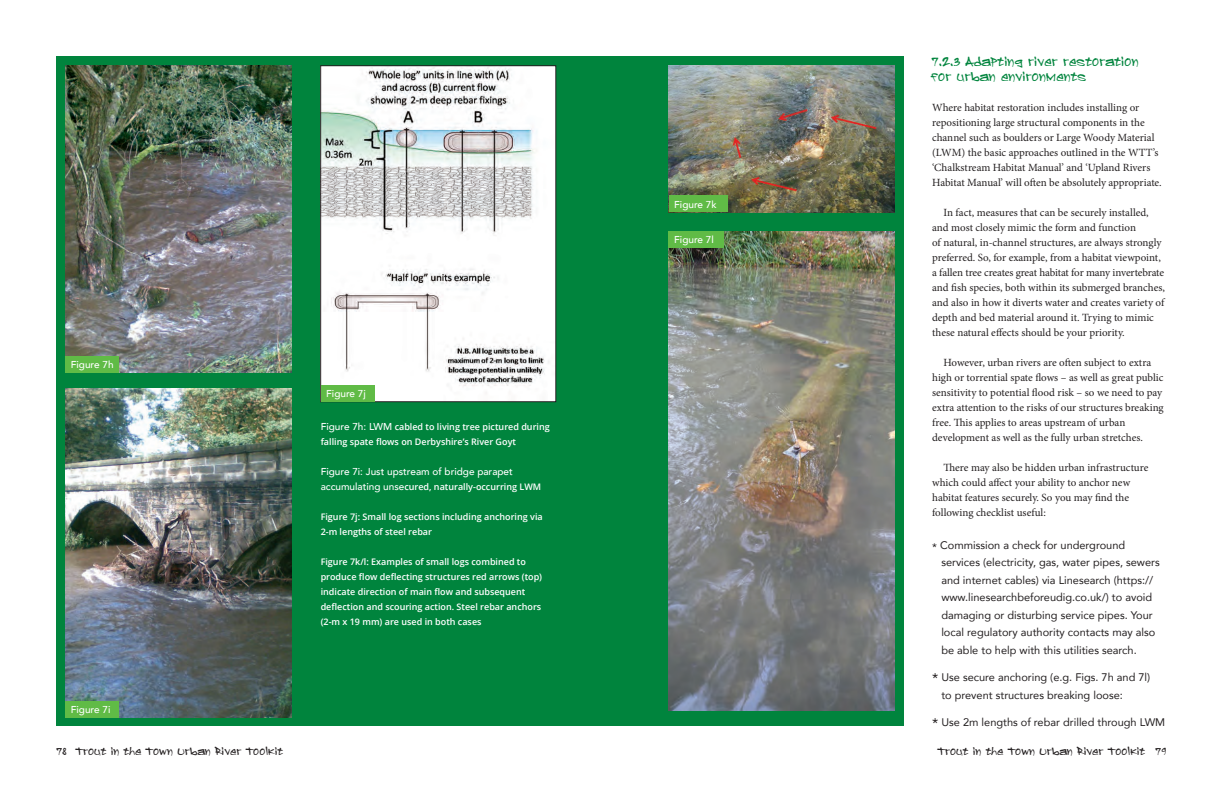
<style>
.page{position:relative;width:1224px;height:792px;background:#fff}
.page>*{position:absolute;margin:0;border:0;box-sizing:border-box;transform-origin:0 0}
.bodycopy{font:12px/15px "Sprayerz";letter-spacing:.15em;color:#00843d}
.bodycopy-2{font:11px/15px "Minion Pro";letter-spacing:-.005em;color:#231f20}
.bodycopy-3{font:11px/17.5px "Avenir";color:#231f20}
.t1{font:500 10px "Avenir";color:#fff}
.t2{font:10px "Sprayerz";letter-spacing:.15em;color:#231f20}
.t3{font:600 9px/15px "Open Sans";color:#fff}
.s1{font-family:"Avenir";font-weight:500;font-size:10px}
.s2{font-size:14px}
</style>
<div class="page">
<div style="left:57px;top:57px;width:847px;height:669px;background:#00843d"></div>
<img style="left:65px;top:66px;width:227px;height:307px">
<img style="left:65px;top:388px;width:227px;height:329px">
<img style="left:323px;top:68px;width:231px;height:332px">
<img style="left:669px;top:66px;width:226px;height:146px">
<img style="left:669px;top:231px;width:226px;height:480px">
<div style="left:65px;top:356px;width:54px;height:17px;background:#60bb46"></div>
<div style="left:65px;top:701px;width:54px;height:16px;background:#60bb46"></div>
<div style="left:321px;top:385px;width:54px;height:17px;background:#60bb46"></div>
<div style="left:669px;top:196px;width:59px;height:16px;background:#60bb46"></div>
<div style="left:669px;top:231px;width:55px;height:17px;background:#60bb46"></div>
<p class="t1" style="left:71px;top:356px;width:44px">Figure 7h</p>
<p class="t1" style="left:71px;top:700px;width:41px">Figure 7i</p>
<p class="t1" style="left:326px;top:385px;width:41px">Figure 7j</p>
<p class="t3" style="left:321px;top:419px;width:231px"><span class="s1">Figure 7h: LWM</span> cabled to living tree pictured during falling spate flows on Derbyshire’s River Goyt</p>
<p class="t1" style="left:321px;top:462px;width:194px">Figure 7i: Just upstream of bridge parapet</p>
<p class="t3" style="left:321px;top:479px;width:222px"><span class="s1">accumulating unse</span>cured, naturally-occurring LWM</p>
<p class="t3" style="left:321px;top:509px;width:224px">Figure 7j: Small log sections including anchoring via<br>2-m lengths of steel rebar</p>
<p class="t3" style="left:321px;top:554px;width:223px">Figure 7k/l: Examples of small logs combined to produce flow deflecting structures red arrows (top) indicate direction of main flow and subsequent deflection and scouring action. Steel rebar anchors (2-m x 19 mm) are used in both cases</p>
<p class="t1" style="left:674px;top:195px;width:44px">Figure 7k</p>
<p class="t1" style="left:674px;top:231px;width:41px">Figure 7l</p>
<p class="bodycopy" style="left:932px;top:54px;width:207px">7.2.3 Adapting river restoration for urban environments</p>
<p class="bodycopy-2" style="left:932px;top:100px;width:231px">Where habitat restoration includes installing or repositioning large structural components in the channel such as boulders or Large Woody Material (LWM) the basic approaches outlined in the WTT’s ‘Chalkstream Habitat Manual’ and ‘Upland Rivers Habitat Manual’ will often be absolutely appropriate.</p>
<p class="bodycopy-2" style="left:932px;top:205px;width:234px;text-indent:11px">In fact, measures that can be securely installed, and most closely mimic the form and function<br>of natural, in-channel structures, are always strongly preferred. So, for example, from a habitat viewpoint, a fallen tree creates great habitat for many invertebrate and fish species, both within its submerged branches, and also in how it diverts water and creates variety of depth and bed material around it. Trying to mimic these natural effects should be your priority.</p>
<p class="bodycopy-2" style="left:932px;top:355px;width:233px;text-indent:11px">However, urban rivers are often subject to extra high or torrential spate flows – as well as great public sensitivity to potential flood risk – so we need to pay extra attention to the risks of our structures breaking free. This applies to areas upstream of urban development as well as the fully urban stretches.</p>
<p class="bodycopy-2" style="left:932px;top:460px;width:218px;text-indent:11px">There may also be hidden urban infrastructure which could affect your ability to anchor new habitat features securely. So you may find the following checklist useful:</p>
<p class="bodycopy-3" style="left:941px;top:536px;width:220px;text-indent:-9px">* Commission a check for underground services (electricity, gas, water pipes, sewers and internet cables) via Linesearch (https:// www.linesearchbeforeudig.co.uk/) to avoid damaging or disturbing service pipes. Your local regulatory authority contacts may also be able to help with this utilities search.</p>
<p class="bodycopy-3" style="left:941px;top:668px;width:211px;text-indent:-9px"><span class="s2">*</span> Use secure anchoring (e.g. Figs. 7h and 7l) to prevent structures breaking loose:</p>
<p class="bodycopy-3" style="left:932px;top:713px;width:235px"><span class="s2">*</span> Use 2m lengths of rebar drilled through LWM</p>
<p class="t2" style="left:57px;top:746px;width:227px">78 Trout in the Town Urban River Toolkit</p>
<p class="t2" style="left:938px;top:746px;width:208px">Trout in the Town Urban River Toolkit</p>
<p class="t2" style="left:1156px;top:746px;width:48px">79</p>
</div>
